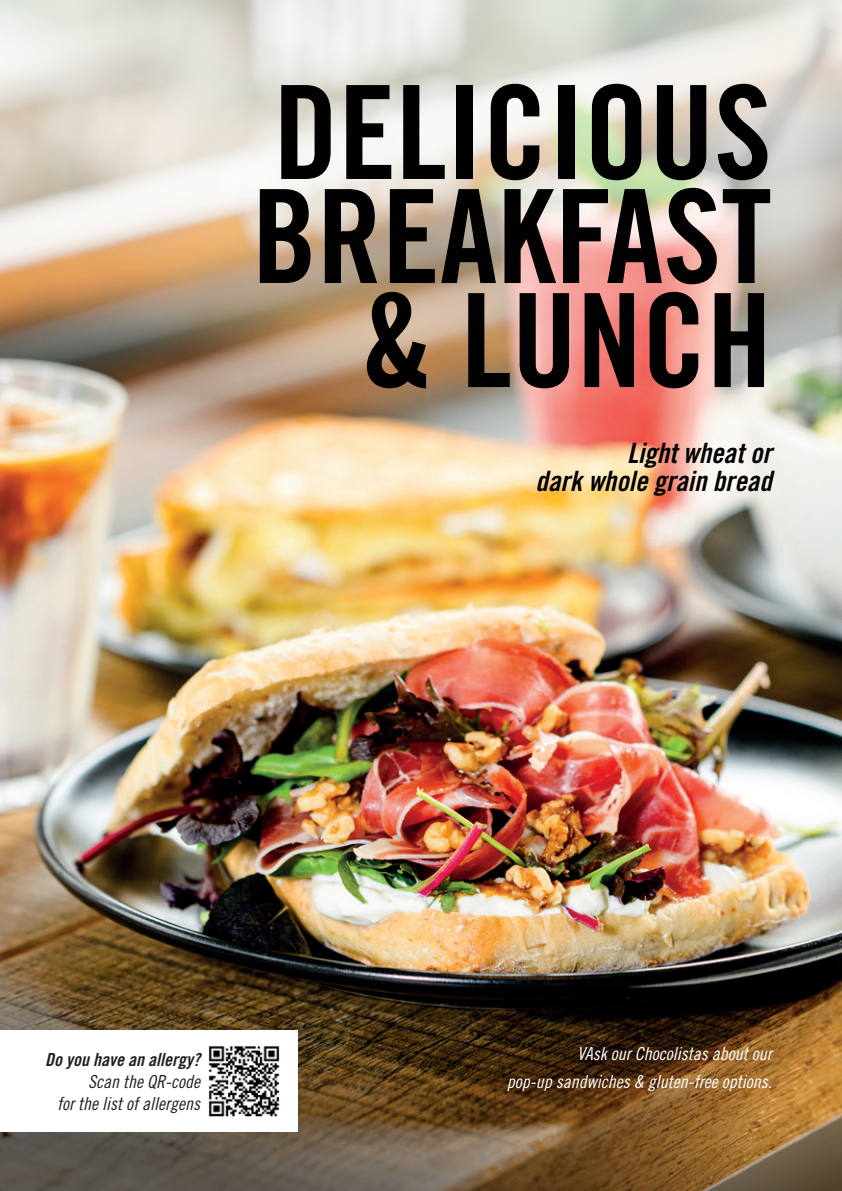
<style>
.page{position:relative;width:842px;height:1191px;background:#fff}
.page>*{position:absolute;margin:0;border:0;box-sizing:border-box;transform-origin:0 0}
.t1{font:130px/104px "Trade Gothic LT Pro Bd Cn 20";color:#010101;text-align:right}
.t2{font:28px/28px "Trade Gothic LT Pro Bd Cn 20 Obl";color:#010101;text-align:right}
.t3{font:18px/28px "Trade Gothic LT Pro Cn 18 Obl";color:#fff;text-align:right}
.t4{font:18px/22px "Trade Gothic LT Pro Cn 18 Obl";color:#231f20;text-align:right}
.t5{font:18px "Trade Gothic LT Pro Bd Cn 20 Obl";color:#231f20}
</style>
<div class="page">
<img style="left:0;top:635px;width:842px;height:225px">
<img style="left:0;top:860px;width:842px;height:331px">
<img style="left:0;top:0;width:842px;height:635px">
<div style="left:0;top:1030px;width:297px;height:102px;background:#fff"></div>
<img style="left:208px;top:1045px;width:72px;height:72px">
<h1 class="t1" style="left:252px;top:80px;width:521px">DELICIOUS<br>BREAKFAST &amp; LUNCH</h1>
<h2 class="t2" style="left:536px;top:439px;width:238px">Light wheat or<br>dark whole grain bread</h2>
<p class="t5" style="left:45px;top:1048px;width:156px">Do you have an allergy?</p>
<p class="t4" style="left:57px;top:1070px;width:144px">Scan the QR-code<br>for the list of allergens</p>
<p class="t3" style="left:507px;top:1039px;width:266px">VAsk our Chocolistas about our<br>pop-up sandwiches &amp; gluten-free options.</p>
</div>
